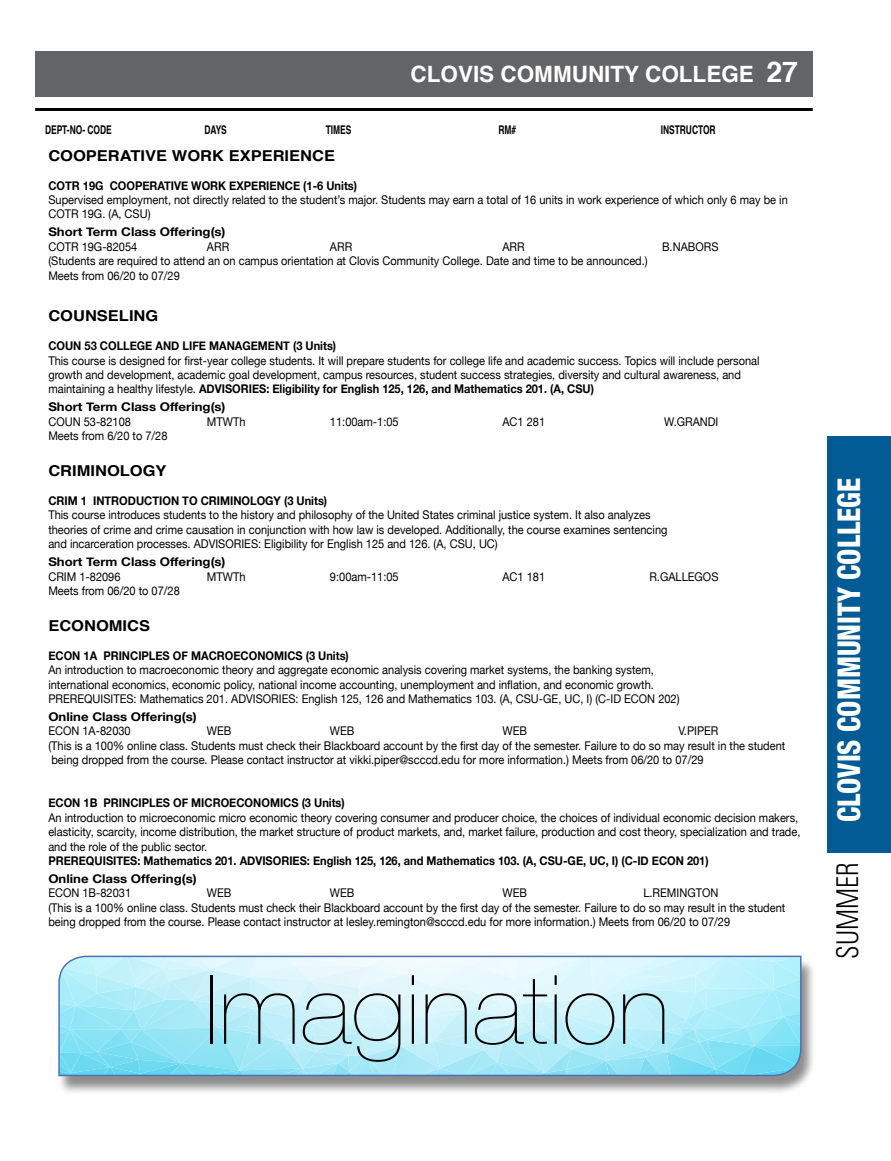
<style>
.page{position:relative;width:891px;height:1161px;background:#fff}
.page>*{position:absolute;margin:0;border:0;box-sizing:border-box;transform-origin:0 0}
.t1{font:200 96px "Helvetica Neue";color:#000;scale:1.1 1}
.t2{font:800 condensed 31.5px "Helvetica Neue";color:#fff;scale:.9 1}
.t3{font:300 condensed 30px "Univers";color:#000;scale:.9 1}
.t4{font:700 22.5px "Helvetica";color:#fff}
.t5{font:700 15px "Helvetica";color:#000;scale:1.1 1}
.t6{font:12px/14.4px "Helvetica Neue";color:#000;scale:.92 1}
.t7{font:700 12px/18px "Helvetica Neue";color:#000;scale:.92 1}
.t8{font:700 12px "Helvetica Neue";color:#000;scale:1.1 1}
.t9{font:700 12px "Helvetica";color:#000;scale:.7 1}
.s1{font-size:28.5px}
.s2{font-weight:700}
</style>
<div class="page">
<hr style="left:35px;top:108px;width:778px;height:3px;background:#000">
<div style="left:35px;top:51px;width:778px;height:46px;background:#636466"></div>
<div style="left:827px;top:437px;width:64px;height:416px;background:#025b94"></div>
<div style="left:57px;top:958px;width:760px;height:137px;background:#000;opacity:.45"></div>
<svg style="left:58px;top:955px;width:744px;height:122px;background:#b6e9f6"></svg>
<h3 class="t4" style="left:411px;top:56px;width:389px">CLOVIS COMMUNITY COLLEGE <span class="s1">27</span></h3>
<p class="t9" style="left:45px;top:120px;width:97px">DEPT-NO- CODE</p>
<p class="t9" style="left:204px;top:120px;width:34px">DAYS</p>
<p class="t9" style="left:326px;top:120px;width:38px">TIMES</p>
<p class="t9" style="left:498px;top:120px;width:27px">RM#</p>
<p class="t9" style="left:661px;top:120px;width:80px">INSTRUCTOR</p>
<p class="t5" style="left:48px;top:143px;width:262px">COOPERATIVE WORK EXPERIENCE</p>
<p class="t7" style="left:48px;top:176px;width:337px">COTR 19G COOPERATIVE WORK EXPERIENCE (1-6 Units)</p>
<p class="t6" style="left:48px;top:192px;width:805px">Supervised employment, not directly related to the student’s major. Students may earn a total of 16 units in work experience of which only 6 may be in<br>COTR 19G. (A, CSU)</p>
<p class="t8" style="left:48px;top:225px;width:163px">Short Term Class Offering(s)</p>
<p class="t6" style="left:48px;top:239px;width:98px">COTR 19G-82054</p>
<p class="t6" style="left:207px;top:239px;width:26px">ARR</p>
<p class="t6" style="left:330px;top:239px;width:26px">ARR</p>
<p class="t6" style="left:502px;top:239px;width:26px">ARR</p>
<p class="t6" style="left:662px;top:239px;width:63px">B.NABORS</p>
<p class="t6" style="left:48px;top:254px;width:653px">(Students are required to attend an on campus orientation at Clovis Community College. Date and time to be announced.)<br>Meets from 06/20 to 07/29</p>
<p class="t5" style="left:48px;top:304px;width:102px">COUNSELING</p>
<p class="t7" style="left:48px;top:337px;width:314px">COUN 53 COLLEGE AND LIFE MANAGEMENT (3 Units)</p>
<p class="t6" style="left:48px;top:353px;width:775px">This course is designed for first-year college students. It will prepare students for college life and academic success. Topics will include personal growth and development, academic goal development, campus resources, student success strategies, diversity and cultural awareness, and maintaining a healthy lifestyle. <span class="s2">ADVISORIES: Eligibility for English 125, 126, and Mathematics 201. (A, CSU)</span></p>
<p class="t8" style="left:48px;top:400px;width:163px">Short Term Class Offering(s)</p>
<p class="t6" style="left:48px;top:414px;width:91px">COUN 53-82108</p>
<p class="t6" style="left:207px;top:414px;width:44px">MTWTh</p>
<p class="t6" style="left:330px;top:414px;width:76px">11:00am-1:05</p>
<p class="t6" style="left:502px;top:414px;width:48px">AC1 281</p>
<p class="t6" style="left:664px;top:414px;width:60px">W.GRANDI</p>
<p class="t6" style="left:48px;top:429px;width:131px">Meets from 6/20 to 7/28</p>
<p class="t5" style="left:48px;top:459px;width:109px">CRIMINOLOGY</p>
<p class="t7" style="left:48px;top:492px;width:305px">CRIM 1 INTRODUCTION TO CRIMINOLOGY (3 Units)</p>
<p class="t6" style="left:48px;top:508px;width:674px">This course introduces students to the history and philosophy of the United States criminal justice system. It also analyzes theories of crime and crime causation in conjunction with how law is developed. Additionally, the course examines sentencing and incarceration processes. ADVISORIES: Eligibility for English 125 and 126. (A, CSU, UC)</p>
<p class="t8" style="left:48px;top:555px;width:163px">Short Term Class Offering(s)</p>
<p class="t6" style="left:48px;top:569px;width:80px">CRIM 1-82096</p>
<p class="t6" style="left:207px;top:569px;width:44px">MTWTh</p>
<p class="t6" style="left:330px;top:569px;width:76px">9:00am-11:05</p>
<p class="t6" style="left:502px;top:569px;width:48px">AC1 181</p>
<p class="t6" style="left:649px;top:569px;width:77px">R.GALLEGOS</p>
<p class="t6" style="left:48px;top:583px;width:144px">Meets from 06/20 to 07/28</p>
<p class="t5" style="left:48px;top:614px;width:94px">ECONOMICS</p>
<p class="t7" style="left:48px;top:646px;width:328px">ECON 1A PRINCIPLES OF MACROECONOMICS (3 Units)</p>
<p class="t6" style="left:48px;top:663px;width:688px">An introduction to macroeconomic theory and aggregate economic analysis covering market systems, the banking system, international economics, economic policy, national income accounting, unemployment and inflation, and economic growth.<br>PREREQUISITES: Mathematics 201. ADVISORIES: English 125, 126 and Mathematics 103. (A, CSU-GE, UC, I) (C-ID ECON 202)</p>
<p class="t8" style="left:48px;top:709px;width:136px">Online Class Offering(s)</p>
<p class="t6" style="left:48px;top:724px;width:91px">ECON 1A-82030</p>
<p class="t6" style="left:207px;top:724px;width:28px">WEB</p>
<p class="t6" style="left:330px;top:724px;width:28px">WEB</p>
<p class="t6" style="left:502px;top:724px;width:28px">WEB</p>
<p class="t6" style="left:48px;top:724px;width:803px;text-indent:630px">V.PIPER<br>(This is a 100% online class. Students must check their Blackboard account by the first day of the semester. Failure to do so may result in the student being dropped from the course. Please contact instructor at vikki.piper@scccd.edu for more information.) Meets from 06/20 to 07/29</p>
<p class="t7" style="left:48px;top:794px;width:324px">ECON 1B PRINCIPLES OF MICROECONOMICS (3 Units)</p>
<p class="t6" style="left:48px;top:810px;width:819px">An introduction to microeconomic micro economic theory covering consumer and producer choice, the choices of individual economic decision makers, elasticity, scarcity, income distribution, the market structure of product markets, and, market failure, production and cost theory, specialization and trade, and the role of the public sector.</p>
<p class="t7" style="left:48px;top:852px;width:719px">PREREQUISITES: Mathematics 201. ADVISORIES: English 125, 126, and Mathematics 103. (A, CSU-GE, UC, I) (C-ID ECON 201)<br>Online Class Offering(s)</p>
<p class="t6" style="left:48px;top:886px;width:92px">ECON 1B-82031</p>
<p class="t6" style="left:207px;top:886px;width:28px">WEB</p>
<p class="t6" style="left:330px;top:886px;width:28px">WEB</p>
<p class="t6" style="left:502px;top:886px;width:28px">WEB</p>
<p class="t6" style="left:48px;top:886px;width:803px;text-indent:595px">L.REMINGTON<br>(This is a 100% online class. Students must check their Blackboard account by the first day of the semester. Failure to do so may result in the student being dropped from the course. Please contact instructor at lesley.remington@scccd.edu for more information.) Meets from 06/20 to 07/29</p>
<h1 class="t1" style="left:205px;top:954px;width:425px">Imagination</h1>
<h2 class="t2" style="left:829px;top:822px;width:384px;rotate:-90deg">CLOVIS COMMUNITY COLLEGE</h2>
<h3 class="t3" style="left:829px;top:959px;width:108px;rotate:-90deg">SUMMER</h3>
</div>
